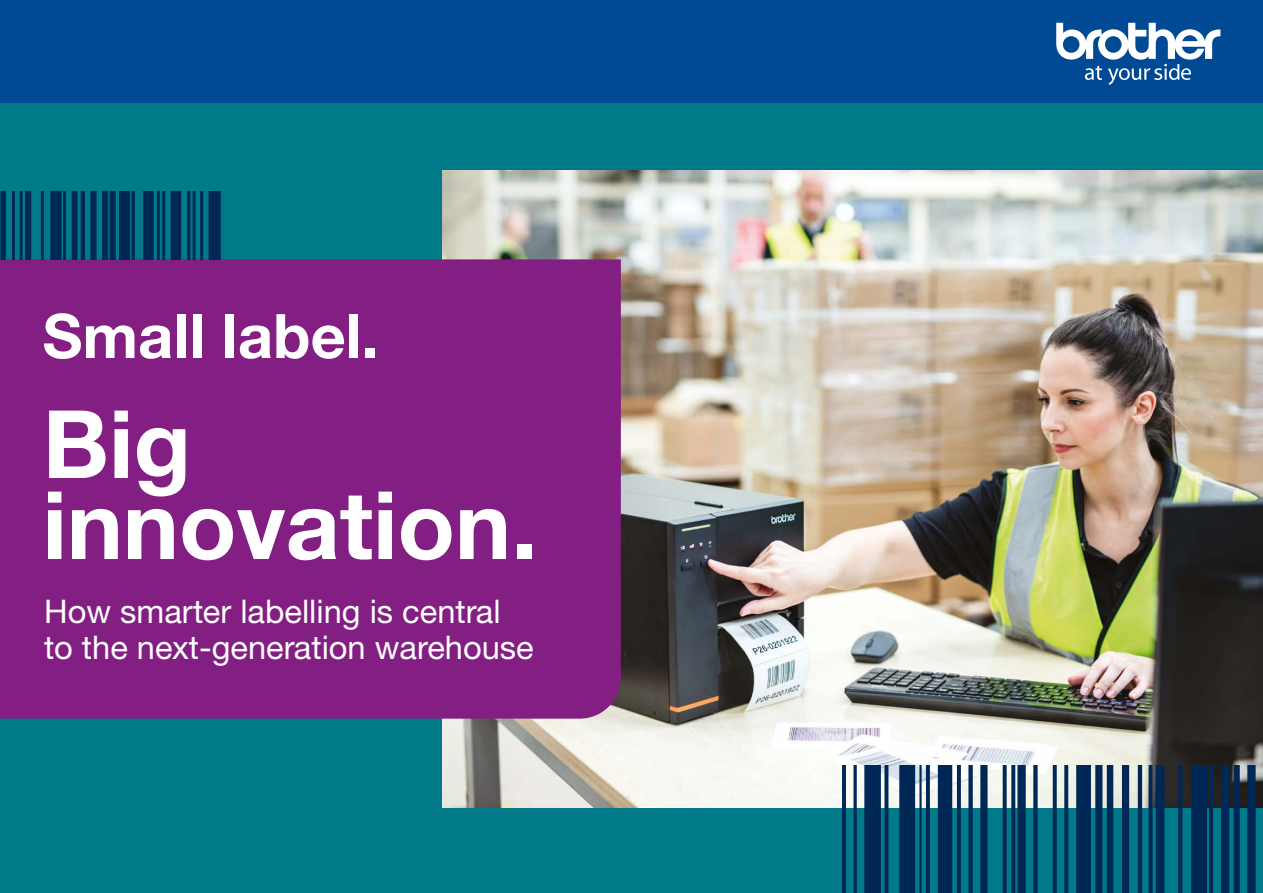
<style>
.page{position:relative;width:1263px;height:893px;background:#007988}
.page>*{position:absolute;margin:0;border:0;box-sizing:border-box;transform-origin:0 0}
.t1{font:700 94.35px/81px "Helvetica Neue LTW1 G";color:#fff}
.t2{font:700 61.35px "Helvetica Neue LTW1 G";color:#fff}
.t3{font:32.7px/35.8px "Helvetica Neue LTW1 G";color:#fff}
</style>
<div class="page">
<div style="left:0;top:0;width:1263px;height:102px;background:#004994"></div>
<svg style="left:1056px;top:23px;width:164px;height:62px"></svg>
<img style="left:442px;top:170px;width:821px;height:638px">
<div style="left:0;top:259px;width:621px;height:460px;background:#831f82"></div>
<img style="left:0;top:191px;width:221px;height:68px">
<img style="left:834px;top:765px;width:429px;height:128px">
<h2 class="t2" style="left:43px;top:298px;width:338px">Small label.</h2>
<h1 class="t1" style="left:43px;top:403px;width:496px">Big innovation.</h1>
<p class="t3" style="left:44px;top:593px;width:491px">How smarter labelling is central to the next-generation warehouse</p>
</div>
